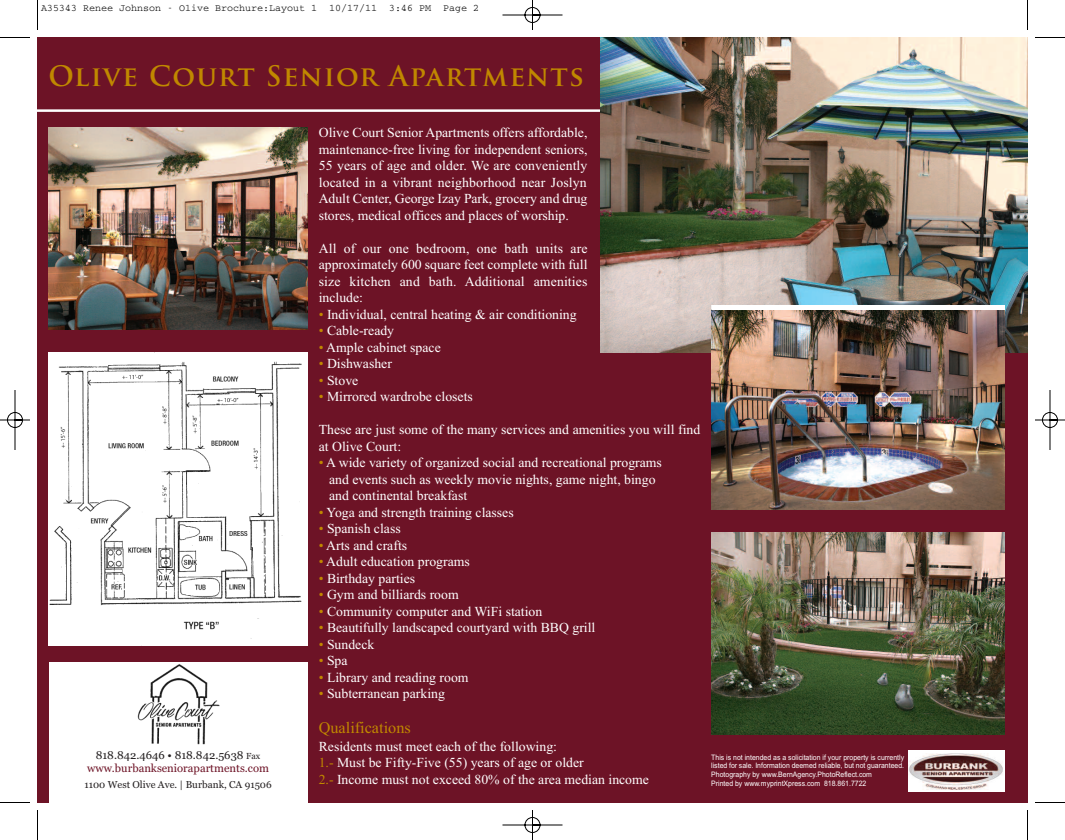
<style>
.page{position:relative;width:1065px;height:840px;background:#fff}
.page>*{position:absolute;margin:0;border:0;box-sizing:border-box;transform-origin:0 0}
.t1{font:700 27.5px "Trajan Pro";letter-spacing:.045em;color:#c08800}
.t2{font:16.25px "Times New Roman";color:#c08800}
.t3{font:13.75px/16.5px "Times New Roman";color:#fff}
.t4{font:11.25px/12.5px "Georgia";color:#6d1326;text-align:center}
.t5{font:10px "Courier";color:#000}
.t6{font:10px "Georgia";color:#231f20}
.t7{font:7.5px/8.8px "Arial";color:#fff;text-align:justify;scale:.92 1}
.s1{color:#c08800}
.s2{color:#231f20}
.s3{font-size:8.75px;color:#231f20}
</style>
<div class="page">
<img style="left:0;top:0;width:1065px;height:840px">
<p class="t5" style="left:41px;top:5px;width:440px">A35343 Renee Johnson - Olive Brochure:Layout 1 10/17/11 3:46 PM Page 2</p>
<h1 class="t1" style="left:48px;top:65px;width:537px">Olive Court Senior Apartments</h1>
<p class="t3" style="left:319px;top:124px;width:270px;text-align:justify">Olive Court Senior Apartments offers affordable, maintenance-free living for independent seniors, 55 years of age and older. We are conveniently located in a vibrant neighborhood near Joslyn Adult Center, George Izay Park, grocery and drug stores, medical offices and places of worship.</p>
<p class="t3" style="left:319px;top:240px;width:270px;text-align:justify">All of our one bedroom, one bath units are approximately 600 square feet complete with full size kitchen and bath. Additional amenities include:</p>
<p class="t3" style="left:319px;top:306px;width:259px"><span class="s1">•</span> Individual, central heating &amp; air conditioning</p>
<p class="t3" style="left:319px;top:322px;width:77px"><span class="s1">•</span> Cable-ready</p>
<p class="t3" style="left:319px;top:339px;width:124px"><span class="s1">•</span> Ample cabinet space</p>
<p class="t3" style="left:319px;top:355px;width:75px"><span class="s1">•</span> Dishwasher</p>
<p class="t3" style="left:319px;top:372px;width:41px"><span class="s1">•</span> Stove</p>
<p class="t3" style="left:319px;top:388px;width:156px"><span class="s1">•</span> Mirrored wardrobe closets</p>
<p class="t3" style="left:319px;top:421px;width:383px">These are just some of the many services and amenities you will find at Olive Court:</p>
<p class="t3" style="left:329px;top:454px;width:334px;text-indent:-10px"><span class="s1">•</span> A wide variety of organized social and recreational programs and events such as weekly movie nights, game night, bingo and continental breakfast</p>
<p class="t3" style="left:319px;top:504px;width:196px"><span class="s1">•</span> Yoga and strength training classes</p>
<p class="t3" style="left:319px;top:520px;width:83px"><span class="s1">•</span> Spanish class</p>
<p class="t3" style="left:319px;top:537px;width:90px"><span class="s1">•</span> Arts and crafts</p>
<p class="t3" style="left:319px;top:553px;width:153px"><span class="s1">•</span> Adult education programs</p>
<p class="t3" style="left:319px;top:570px;width:98px"><span class="s1">•</span> Birthday parties</p>
<p class="t3" style="left:319px;top:586px;width:142px"><span class="s1">•</span> Gym and billiards room</p>
<p class="t3" style="left:319px;top:603px;width:225px"><span class="s1">•</span> Community computer and WiFi station</p>
<p class="t3" style="left:319px;top:619px;width:278px"><span class="s1">•</span> Beautifully landscaped courtyard with BBQ grill</p>
<p class="t3" style="left:319px;top:636px;width:57px"><span class="s1">•</span> Sundeck</p>
<p class="t3" style="left:319px;top:652px;width:30px"><span class="s1">•</span> Spa</p>
<p class="t3" style="left:319px;top:669px;width:151px"><span class="s1">•</span> Library and reading room</p>
<p class="t3" style="left:319px;top:685px;width:128px"><span class="s1">•</span> Subterranean parking</p>
<p class="t2" style="left:319px;top:718px;width:94px">Qualifications</p>
<p class="t3" style="left:319px;top:738px;width:332px">Residents must meet each of the following:<br><span class="s1">1.-</span> Must be Fifty-Five (55) years of age or older<br><span class="s1">2.-</span> Income must not exceed 80% of the area median income</p>
<p class="t4" style="left:87px;top:749px;width:183px"><span class="s2">818.842.4646 • 818.842.5638</span> <span class="s3">Fax </span>www.burbankseniorapartments.com</p>
<p class="t7" style="left:711px;top:753px;width:211px">This is not intended as a solicitation if your property is currently listed for sale. Information deemed reliable, but not guaranteed.<br>Photography by www.BernAgency.PhotoReflect.com</p>
<p class="t6" style="left:84px;top:778px;width:189px">1100 West Olive Ave. | Burbank, CA 91506</p>
<p class="t7" style="left:711px;top:779px;width:170px">Printed by www.myprintXpress.com 818.861.7722</p>
</div>
